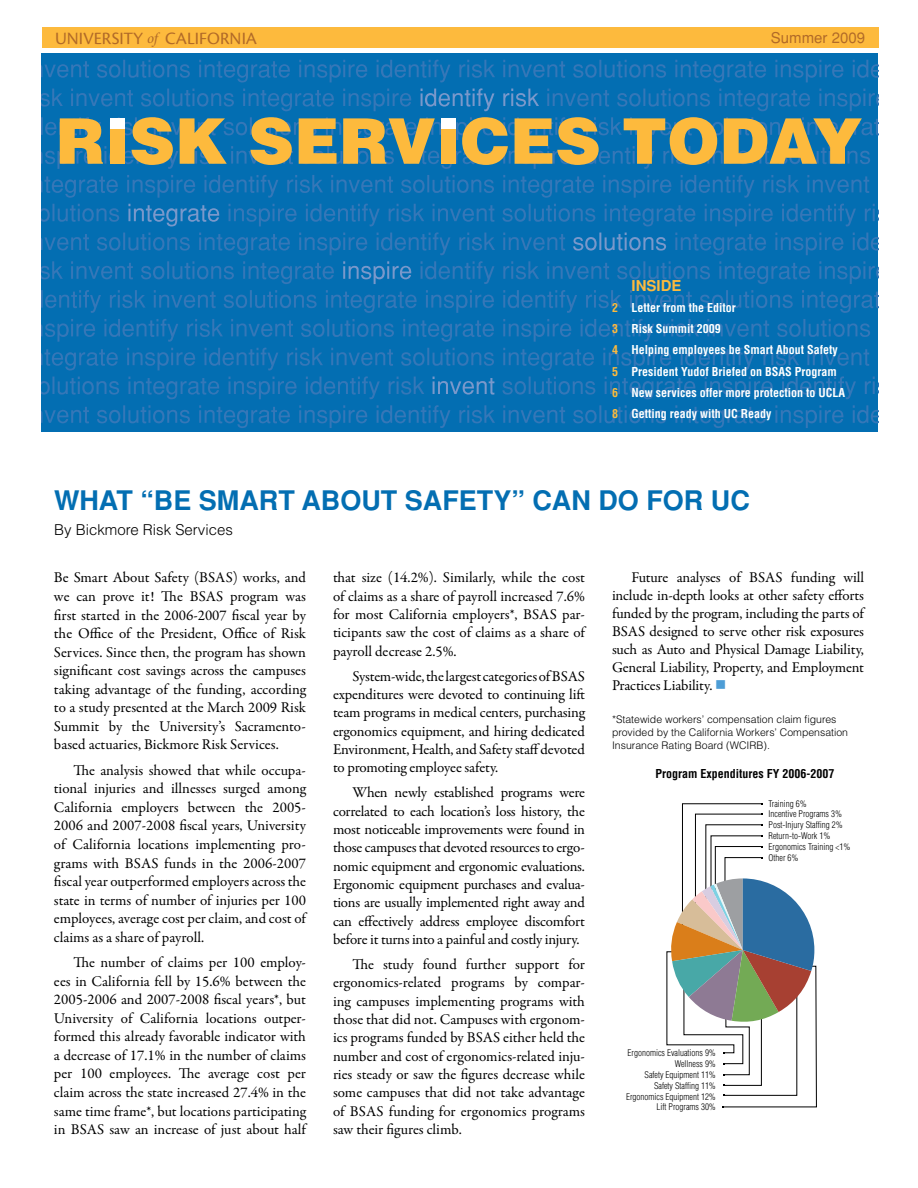
<style>
.page{position:relative;width:918px;height:1188px;background:#fff}
.page>*{position:absolute;margin:0;border:0;box-sizing:border-box;transform-origin:0 0}
.t1{font:900 63px "Helvetica";color:#fdba3d}
.t2{font:700 27px "Helvetica";color:#036eb2}
.t3{font:18px "Cronos Pro";color:#b16a28}
.t4{font:15px/18.6px "Garamond Premr Pro";letter-spacing:-.005em;color:#000;text-align:justify}
.t5{font:300 15px "Helvetica";color:#000}
.t6{font:15px "Helvetica";color:#b16a28}
.t7{font:700 15px "Helvetica";color:#fdba3d}
.t8{font:700 condensed 12px/21.1px "Helvetica";color:#fff}
.t9{font:700 condensed 12px "Helvetica";color:#000}
.t10{font:300 10.5px/12.6px "Helvetica";color:#000}
.t11{font:300 condensed 9px/10.8px "Helvetica";color:#000;text-align:right}
.s1{font-family:"Minion Pro";font-style:italic;font-size:15px}
.s2{color:#fdba3d}
.s3{color:#4d9dd6}
</style>
<div class="page">
<div style="left:41px;top:53px;width:837px;height:379px;background:#036eb2"></div>
<svg style="left:41px;top:405px;width:837px;height:23px"></svg>
<svg style="left:41px;top:348px;width:837px;height:51px"></svg>
<svg style="left:41px;top:319px;width:829px;height:23px"></svg>
<svg style="left:41px;top:290px;width:837px;height:23px"></svg>
<svg style="left:421px;top:261px;width:457px;height:23px"></svg>
<svg style="left:343px;top:261px;width:68px;height:23px"></svg>
<svg style="left:41px;top:261px;width:293px;height:23px"></svg>
<svg style="left:41px;top:204px;width:837px;height:51px"></svg>
<svg style="left:41px;top:175px;width:828px;height:23px"></svg>
<svg style="left:41px;top:146px;width:829px;height:23px"></svg>
<svg style="left:41px;top:117px;width:837px;height:23px"></svg>
<svg style="left:41px;top:60px;width:837px;height:51px"></svg>
<div style="left:42px;top:27px;width:837px;height:21px;background:#fdba3d"></div>
<svg style="left:667px;top:803px;width:150px;height:305px"></svg>
<div style="left:110px;top:118px;width:15px;height:11px;background:#fff"></div>
<div style="left:441px;top:118px;width:15px;height:11px;background:#fff"></div>
<p class="t3" style="left:55px;top:28px;width:204px">UNIVERSITY <span class="s1">of</span> CALIFORNIA</p>
<p class="t6" style="left:771px;top:29px;width:96px">Summer 2009</p>
<h1 class="t1" style="left:56px;top:100px;width:808px">RISK SERVICES TODAY</h1>
<p class="t7" style="left:632px;top:277px;width:52px">INSIDE</p>
<p class="t8" style="left:612px;top:297px;width:235px"><span class="s2">2</span> Letter from the Editor<br><span class="s2">3</span> Risk Summit 2009<br><span class="s2">4</span> Helping employees be Smart About Safety<br><span class="s2">5</span> President Yudof Briefed on BSAS Program<br><span class="s2">6</span> New services offer more protection to UCLA<br><span class="s2">8</span> Getting ready with UC Ready</p>
<h2 class="t2" style="left:54px;top:484px;width:676px">WHAT “BE SMART ABOUT SAFETY” CAN DO FOR UC</h2>
<p class="t5" style="left:54px;top:520px;width:180px">By Bickmore Risk Services</p>
<p class="t4" style="left:333px;top:569px;width:254px">that size (14.2%). Similarly, while the cost of claims as a share of payroll increased 7.6% for most California employers*, BSAS par&shy;ticipants saw the cost of claims as a share of payroll decrease 2.5%.</p>
<p class="t4" style="left:333px;top:667px;width:254px;text-indent:19px">System-wide, the largest categories of BSAS expenditures were devoted to continuing lift team programs in medical centers, purchasing ergonomics equipment, and hiring dedicated Environment, Health, and Safety staff devoted to promoting employee safety.</p>
<p class="t4" style="left:333px;top:784px;width:254px;text-indent:19px">When newly established programs were correlated to each location’s loss history, the most noticeable improvements were found in those campuses that devoted resources to ergo&shy;nomic equipment and ergonomic evaluations.<br>Ergonomic equipment purchases and evalua&shy;tions are usually implemented right away and can effectively address employee discomfort before it turns into a painful and costly injury.</p>
<p class="t4" style="left:333px;top:956px;width:254px;text-indent:19px">The study found further support for ergonomics-related programs by compar&shy;ing campuses implementing programs with those that did not. Campuses with ergonom&shy;ics programs funded by BSAS either held the number and cost of ergonomics-related inju&shy;ries steady or saw the figures decrease while some campuses that did not take advantage of BSAS funding for ergonomics programs saw their figures climb.</p>
<p class="t4" style="left:54px;top:569px;width:254px">Be Smart About Safety (BSAS) works, and we can prove it! The BSAS program was first started in the 2006-2007 fiscal year by the Office of the President, Office of Risk Services. Since then, the program has shown significant cost savings across the campuses taking advantage of the funding, according to a study presented at the March 2009 Risk Summit by the University’s Sacramento&shy;based actuaries, Bickmore Risk Services.</p>
<p class="t4" style="left:54px;top:761px;width:254px;text-indent:19px">The analysis showed that while occupa&shy;tional injuries and illnesses surged among California employers between the 2005- 2006 and 2007-2008 fiscal years, University of California locations implementing pro&shy;grams with BSAS funds in the 2006-2007 fiscal year outperformed employers across the state in terms of number of injuries per 100 employees, average cost per claim, and cost of claims as a share of payroll.</p>
<p class="t4" style="left:54px;top:953px;width:254px;text-indent:19px">The number of claims per 100 employ&shy;ees in California fell by 15.6% between the 2005-2006 and 2007-2008 fiscal years*, but University of California locations outper&shy;formed this already favorable indicator with a decrease of 17.1% in the number of claims per 100 employees. The average cost per claim across the state increased 27.4% in the same time frame*, but locations participating in BSAS saw an increase of just about half</p>
<p class="t4" style="left:612px;top:569px;width:254px;line-height:18px;text-indent:19px">Future analyses of BSAS funding will include in-depth looks at other safety efforts funded by the program, including the parts of BSAS designed to serve other risk exposures such as Auto and Physical Damage Liability, General Liability, Property, and Employment Practices Liability. <span class="s3">■</span></p>
<p class="t10" style="left:612px;top:713px;width:238px">*Statewide workers’ compensation claim figures provided by the California Workers’ Compensation<br>Insurance Rating Board (WCIRB).</p>
<p class="t9" style="left:656px;top:766px;width:180px">Program Expenditures FY 2006-2007</p>
<p class="t11" style="left:769px;top:798px;width:83px;text-align:left">Training 6%<br>Incentive Programs 3%<br>Post-Injury Staffing 2%<br>Return-to-Work 1%<br>Ergonomics Training &lt;1%<br>Other 6%</p>
<p class="t11" style="left:626px;top:1048px;width:91px">Ergonomics Evaluations 9%<br>Wellness 9%<br>Safety Equipment 11%<br>Safety Staffing 11%<br>Ergonomics Equipment 12%<br>Lift Programs 30%</p>
</div>
